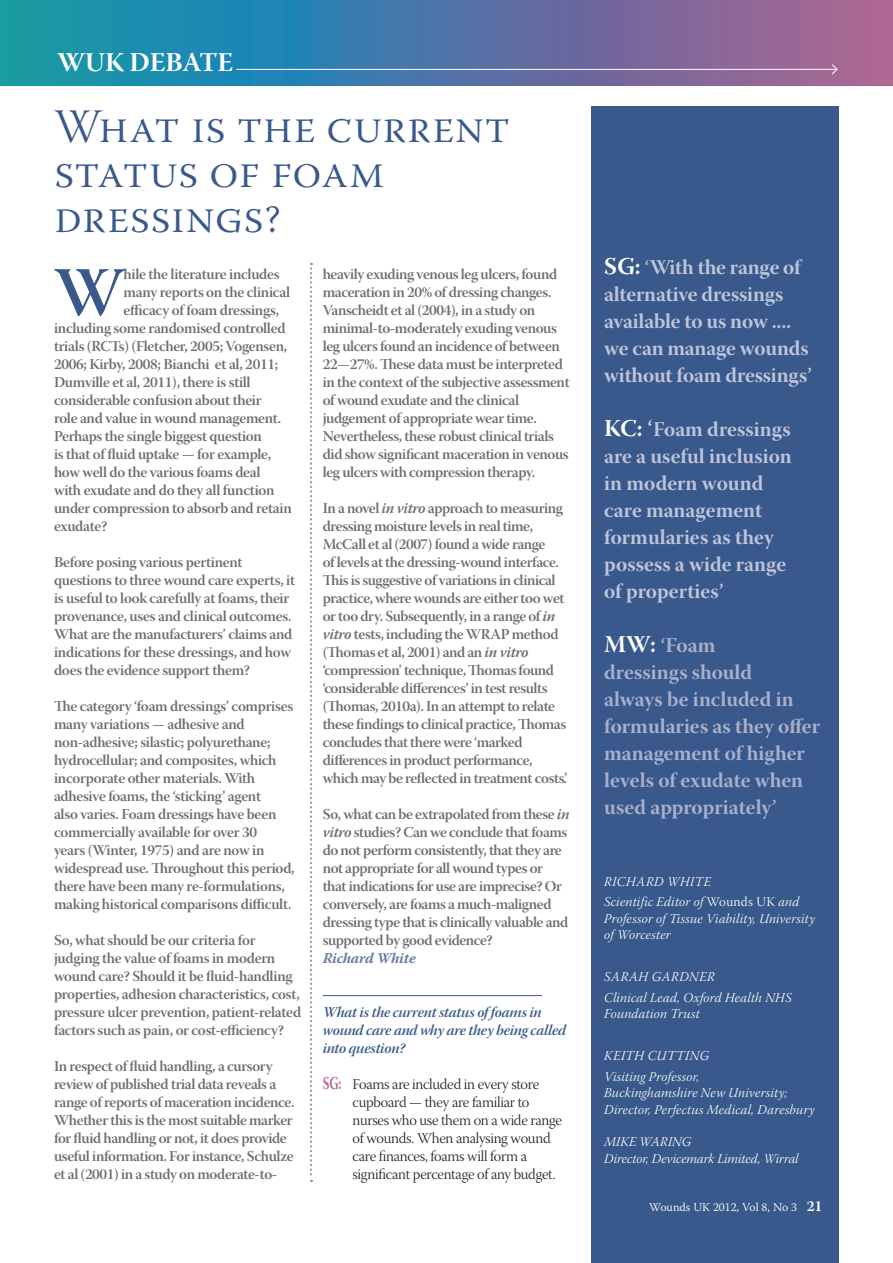
<style>
.page{position:relative;width:893px;height:1263px;background:#fff}
.page>*{position:absolute;margin:0;border:0;box-sizing:border-box;transform-origin:0 0}
.Grey_intro_text{font:69.6px "Warnock Pro Semibold Subh";color:#39588b}
.t1{font:48px/45px "Warnock Pro Light Subh";color:#39588b}
.t2{font:27px "Warnock Pro Bold Subh";color:#fff}
.t3{font:21px/27px "Warnock Pro Bold Subh";color:#bfc4d9}
.t4{font:21px/27px "Warnock Pro Bold Subh";color:#a9b0cc}
.Grey_intro_text-2{font:15px/18px "Warnock Pro Semibold Subh";letter-spacing:-.02em;color:#6c6d70}
.Debate_BUT_NAMES_12{font:15px/18px "Warnock Pro Light Subh";letter-spacing:-.02em;color:#231f20}
.Qs{font:15px/18px "Warnock Pro Semibold It Subh";letter-spacing:-.02em;color:#39588b}
.Grey_intro_text-3{font:italic 700 15px "Warnock Pro";letter-spacing:-.02em;color:#6a7aa5}
.Author_s_details{font:13.5px/16.5px "Warnock Pro Light It Subh";letter-spacing:.02em;color:#fff}
.Author_s_details-2{font:13.5px "Warnock Pro Light It Subh";letter-spacing:.04em;color:#fff}
.Author_s_details-3{font:13.5px "Warnock Pro Light It Subh";color:#fff}
.t5{font:300 12px "Warnock Pro";color:#fff}
.s1{font-family:"Warnock Pro";font-weight:600;font-style:italic}
.s2{font-family:"Warnock Pro Bold Subh";font-size:18px;color:#b56891}
.s3{font-size:24px;color:#fff}
.s4{color:#a9b0cc}
.s5{font-size:24px;color:#b3d4d6}
.s6{font-family:"Warnock Pro Light Subh"}
.s7{font-family:"Warnock Pro Bold Subh";font-weight:400;font-size:15px}
</style>
<div class="page">
<svg style="left:0;top:0;width:893px;height:85px;background:#5378a4"></svg>
<div style="left:591px;top:106px;width:248px;height:1157px;background:#39588b"></div>
<svg style="left:310px;top:263px;width:2px;height:919px"></svg>
<hr style="left:323px;top:995px;width:219px;height:1px;background:#39588b">
<hr style="left:236px;top:69px;width:601px;height:1px;background:#fff">
<svg style="left:831px;top:63px;width:8px;height:12px"></svg>
<p class="t2" style="left:57px;top:46px;width:177px">WUK DEBATE</p>
<p class="t1" style="left:54px;top:109px;width:458px">What is the current status of foam dressings?</p>
<p class="Grey_intro_text" style="left:54px;top:250px;width:73px">W</p>
<p class="Grey_intro_text-2" style="left:124px;top:265px;width:157px">hile the literature includes</p>
<p class="Grey_intro_text-2" style="left:124px;top:283px;width:168px">many reports on the clinical</p>
<p class="Grey_intro_text-2" style="left:124px;top:301px;width:157px">efficacy of foam dressings,</p>
<p class="Grey_intro_text-2" style="left:54px;top:319px;width:233px">including some randomised controlled</p>
<p class="Grey_intro_text-2" style="left:54px;top:337px;width:235px">trials (RCTs) (Fletcher, 2005; Vogensen,</p>
<p class="Grey_intro_text-2" style="left:54px;top:355px;width:226px">2006; Kirby, 2008; Bianchi et al, 2011;</p>
<p class="Grey_intro_text-2" style="left:54px;top:373px;width:198px">Dumville et al, 2011), there is still</p>
<p class="Grey_intro_text-2" style="left:54px;top:391px;width:209px">considerable confusion about their</p>
<p class="Grey_intro_text-2" style="left:54px;top:409px;width:229px">role and value in wound management.</p>
<p class="Grey_intro_text-2" style="left:54px;top:427px;width:209px">Perhaps the single biggest question</p>
<p class="Grey_intro_text-2" style="left:54px;top:445px;width:219px">is that of fluid uptake — for example,</p>
<p class="Grey_intro_text-2" style="left:54px;top:463px;width:208px">how well do the various foams deal</p>
<p class="Grey_intro_text-2" style="left:54px;top:481px;width:222px">with exudate and do they all function</p>
<p class="Grey_intro_text-2" style="left:54px;top:499px;width:239px">under compression to absorb and retain</p>
<p class="Grey_intro_text-2" style="left:54px;top:517px;width:55px">exudate?</p>
<p class="Grey_intro_text-2" style="left:54px;top:553px;width:243px">Before posing various pertinent questions to three wound care experts, it is useful to look carefully at foams, their provenance, uses and clinical outcomes.<br>What are the manufacturers’ claims and indications for these dressings, and how does the evidence support them?</p>
<p class="Grey_intro_text-2" style="left:54px;top:697px;width:242px">The category ‘foam dressings’ comprises many variations — adhesive and non-adhesive; silastic; polyurethane; hydrocellular; and composites, which incorporate other materials. With adhesive foams, the ‘sticking’ agent<br>also varies. Foam dressings have been commercially available for over 30<br>years (Winter, 1975) and are now in widespread use. Throughout this period, there have been many re-formulations, making historical comparisons difficult.</p>
<p class="Grey_intro_text-2" style="left:54px;top:931px;width:249px">So, what should be our criteria for judging the value of foams in modern wound care? Should it be fluid-handling properties, adhesion characteristics, cost, pressure ulcer prevention, patient-related factors such as pain, or cost-efficiency?</p>
<p class="Grey_intro_text-2" style="left:54px;top:1057px;width:242px">In respect of fluid handling, a cursory review of published trial data reveals a range of reports of maceration incidence.<br>Whether this is the most suitable marker for fluid handling or not, it does provide useful information. For instance, Schulze et al (2001) in a study on moderate-to-</p>
<p class="Grey_intro_text-2" style="left:323px;top:265px;width:248px">heavily exuding venous leg ulcers, found maceration in 20% of dressing changes.<br>Vanscheidt et al (2004), in a study on minimal-to-moderately exuding venous leg ulcers found an incidence of between 22—27%. These data must be interpreted in the context of the subjective assessment of wound exudate and the clinical judgement of appropriate wear time.<br>Nevertheless, these robust clinical trials did show significant maceration in venous leg ulcers with compression therapy.</p>
<p class="Grey_intro_text-2" style="left:323px;top:499px;width:246px">In a novel <span class="s1">in vitro</span> approach to measuring dressing moisture levels in real time, McCall et al (2007) found a wide range<br>of levels at the dressing-wound interface.<br>This is suggestive of variations in clinical practice, where wounds are either too wet or too dry. Subsequently, in a range of <span class="s1">in vitro</span> tests, including the WRAP method (Thomas et al, 2001) and an <span class="s1">in vitro </span>‘compression’ technique, Thomas found ‘considerable differences’ in test results (Thomas, 2010a). In an attempt to relate these findings to clinical practice, Thomas concludes that there were ‘marked differences in product performance, which may be reflected in treatment costs’.</p>
<p class="Grey_intro_text-2" style="left:323px;top:805px;width:248px">So, what can be extrapolated from these <span class="s1">in vitro</span> studies? Can we conclude that foams do not perform consistently, that they are not appropriate for all wound types or that indications for use are imprecise? Or conversely, are foams a much-maligned dressing type that is clinically valuable and supported by good evidence?</p>
<p class="Grey_intro_text-3" style="left:323px;top:949px;width:95px">Richard White</p>
<p class="Qs" style="left:323px;top:1003px;width:245px">What is the current status of foams in wound care and why are they being called into question?</p>
<p class="Debate_BUT_NAMES_12" style="left:352px;top:1077px;width:211px;text-indent:-30px"><span class="s2">SG:</span> Foams are included in every store cupboard — they are familiar to nurses who use them on a wide range of wounds. When analysing wound care finances, foams will form a significant percentage of any budget.</p>
<p class="t3" style="left:604px;top:253px;width:209px"><span class="s3">SG:</span> <span class="s4">‘</span>With the range of alternative dressings available to us now .... we can manage wounds without foam dressings’</p>
<p class="t3" style="left:604px;top:415px;width:189px"><span class="s3">KC:</span> <span class="s5">‘</span>Foam dressings are a useful inclusion in modern wound care management formularies as they possess a wide range</p>
<p class="t3" style="left:604px;top:577px;width:121px">of properties’</p>
<p class="t4" style="left:604px;top:631px;width:217px"><span class="s3">MW:</span> ‘Foam<br>dressings should<br>always be included in formularies as they offer management of higher levels of exudate when used appropriately’</p>
<p class="Author_s_details-2" style="left:604px;top:874px;width:108px">RICHARD WHITE</p>
<p class="Author_s_details" style="left:604px;top:895px;width:212px">Scientific Editor of <span class="s6">Wounds UK</span> and<br>Professor of Tissue Viability, University of Worcester</p>
<p class="Author_s_details-2" style="left:604px;top:969px;width:112px">SARAH GARDNER</p>
<p class="Author_s_details" style="left:604px;top:990px;width:189px">Clinical Lead, Oxford Health NHS<br>Foundation Trust</p>
<p class="Author_s_details-2" style="left:604px;top:1048px;width:106px">KEITH CUTTING</p>
<p class="Author_s_details" style="left:604px;top:1069px;width:97px">Visiting Professor,</p>
<p class="Author_s_details" style="left:604px;top:1086px;width:212px">Buckinghamshire New University;<br>Director, Perfectus Medical, Daresbury</p>
<p class="Author_s_details" style="left:604px;top:1135px;width:88px">MIKE WARING</p>
<p class="Author_s_details-3" style="left:604px;top:1151px;width:196px">Director, Devicemark Limited, Wirral</p>
<p class="t5" style="left:649px;top:1200px;width:175px">Wounds UK 2012, Vol 8, No 3 <span class="s7">21</span></p>
</div>
